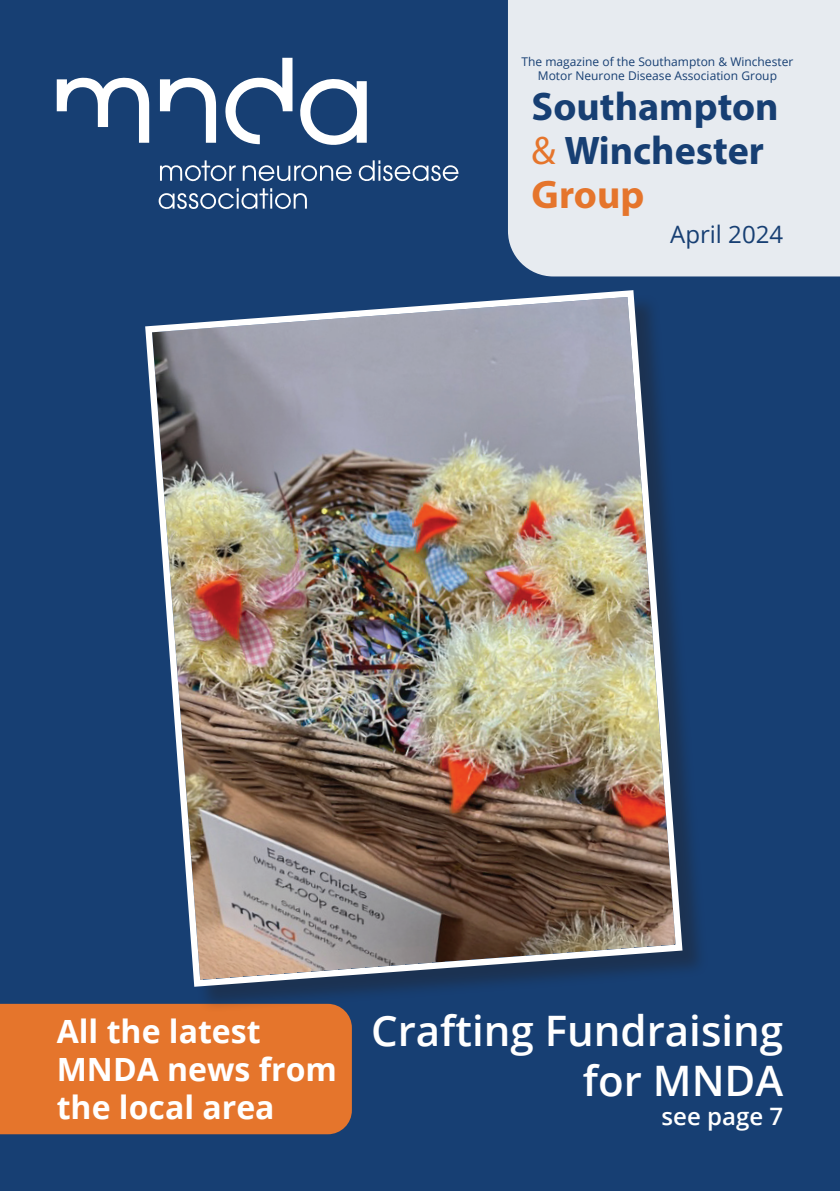
<style>
.page{position:relative;width:840px;height:1191px;background:#fff}
.page>*{position:absolute;margin:0;border:0;box-sizing:border-box;transform-origin:0 0}
.t1{font:600 42px/50.4px "Open Sans";color:#fff;text-align:right}
.t2{font:700 40px/44px "Myriad Pro";color:#173f73}
.t3{font:700 32px/38px "Open Sans";color:#fff}
.t4{font:24px "Open Sans";color:#173f73}
.t5{font:600 24px "Open Sans";color:#fff}
.t6{font:12px/14.4px "Open Sans";color:#173f73;text-align:center}
.s1{font-weight:400;color:#e5752c}
.s2{color:#e5752c}
</style>
<div class="page">
<div style="left:0;top:0;width:839px;height:1191px;background:#173f73"></div>
<div style="left:508px;top:0;width:331px;height:276px;background:#e7ebf0"></div>
<div style="left:0;top:1003px;width:351px;height:131px;background:#e5752c"></div>
<svg style="left:225px;top:58px;width:67px;height:86px"></svg>
<svg style="left:57px;top:77px;width:92px;height:66px"></svg>
<svg style="left:160px;top:77px;width:56px;height:66px"></svg>
<svg style="left:160px;top:160px;width:76px;height:22px"></svg>
<svg style="left:242px;top:165px;width:109px;height:17px"></svg>
<svg style="left:358px;top:160px;width:100px;height:22px"></svg>
<svg style="left:300px;top:79px;width:66px;height:66px"></svg>
<svg style="left:158px;top:188px;width:149px;height:21px"></svg>
<div style="left:149px;top:294px;width:559px;height:718px;background:#231f20;opacity:.4"></div>
<img style="left:145px;top:290px;width:540px;height:700px">
<p class="t6" style="left:521px;top:54px;width:273px">The magazine of the Southampton &amp; Winchester<br>Motor Neurone Disease Association Group</p>
<h2 class="t2" style="left:531px;top:83px;width:248px">Southampton <span class="s1">&amp;</span> Winchester<br><span class="s2">Group</span></h2>
<h3 class="t4" style="left:669px;top:218px;width:114px">April 2024</h3>
<h3 class="t3" style="left:57px;top:1011px;width:281px">All the latest<br>MNDA news from the local area</h3>
<h1 class="t1" style="left:371px;top:1004px;width:413px">Crafting Fundraising for MNDA</h1>
<h3 class="t5" style="left:661px;top:1099px;width:123px">see page 7</h3>
</div>
